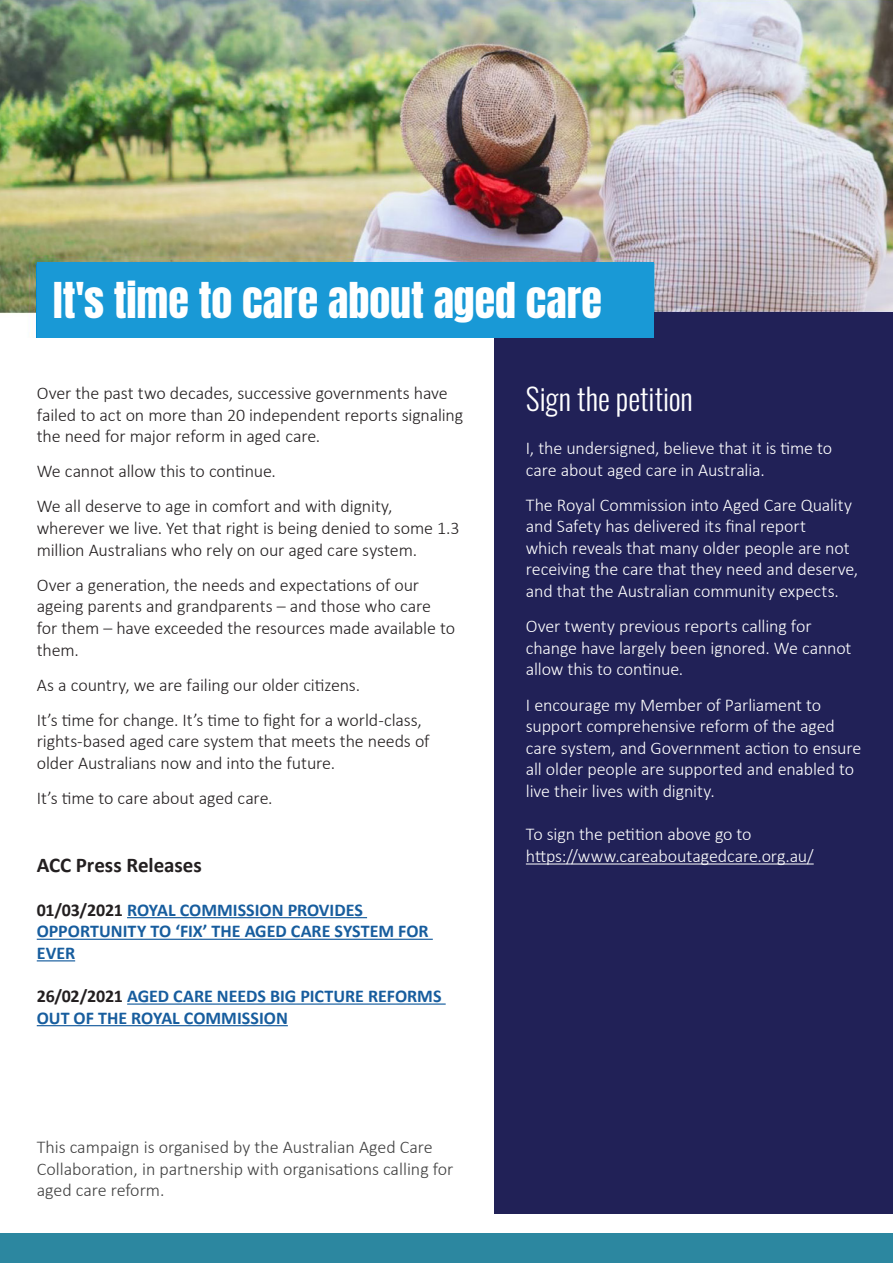
<style>
.page{position:relative;width:893px;height:1263px;background:#fff}
.page>*{position:absolute;margin:0;border:0;box-sizing:border-box;transform-origin:0 0}
.t1{font:42px "Anton";color:#fff}
.t2{font:300 30px "Oswald";color:#fff}
.t3{font:700 21px "Calibri";color:#231f20}
.t4{font:300 18px/21.6px "Calibri";letter-spacing:-.01em;color:#231f20}
.t5{font:300 18px/21.6px "Calibri";letter-spacing:-.01em;color:#fff}
.t6{font:700 18px/21.6px "Calibri";color:#175d9e}
.t7{font:300 18px/21.6px "Calibri";color:#404040}
.s1{color:#231f20}
</style>
<div class="page">
<img style="left:0;top:0;width:893px;height:337px">
<div style="left:0;top:1233px;width:893px;height:30px;background:#2c87a0"></div>
<hr style="left:127px;top:917px;width:240px;height:1px;background:#175d9e">
<hr style="left:37px;top:939px;width:396px;height:1px;background:#175d9e">
<hr style="left:37px;top:960px;width:38px;height:1px;background:#175d9e">
<hr style="left:127px;top:1003px;width:319px;height:2px;background:#175d9e">
<hr style="left:37px;top:1025px;width:251px;height:1px;background:#175d9e">
<div style="left:495px;top:312px;width:398px;height:901px;background:#212157"></div>
<div style="left:37px;top:262px;width:616px;height:75px;background:#1999d6"></div>
<hr style="left:526px;top:863px;width:288px;height:1px;background:#fff">
<p class="t1" style="left:53px;top:279px;width:550px">It's time to care about aged care</p>
<p class="t4" style="left:37px;top:382px;width:428px">Over the past two decades, successive governments have failed to act on more than 20 independent reports signaling the need for major reform in aged care.</p>
<p class="t4" style="left:37px;top:460px;width:241px">We cannot allow this to continue.</p>
<p class="t4" style="left:37px;top:495px;width:424px">We all deserve to age in comfort and with dignity, wherever we live. Yet that right is being denied to some 1.3 million Australians who rely on our aged care system.</p>
<p class="t4" style="left:37px;top:574px;width:420px">Over a generation, the needs and expectations of our ageing parents and grandparents – and those who care for them – have exceeded the resources made available to them.</p>
<p class="t4" style="left:37px;top:674px;width:325px">As a country, we are failing our older citizens.</p>
<p class="t4" style="left:37px;top:709px;width:394px">It’s time for change. It’s time to fight for a world-class, rights-based aged care system that meets the needs of older Australians now and into the future.</p>
<p class="t4" style="left:37px;top:787px;width:237px">It’s time to care about aged care.</p>
<p class="t3" style="left:37px;top:850px;width:167px">ACC Press Releases</p>
<p class="t6" style="left:37px;top:899px;width:393px"><span class="s1">01/03/2021</span> ROYAL COMMISSION PROVIDES<br>OPPORTUNITY TO ‘FIX’ THE AGED CARE SYSTEM FOR<br>EVER</p>
<p class="t6" style="left:37px;top:985px;width:406px"><span class="s1">26/02/2021</span> AGED CARE NEEDS BIG PICTURE REFORMS<br>OUT OF THE ROYAL COMMISSION</p>
<p class="t7" style="left:37px;top:1136px;width:418px">This campaign is organised by the Australian Aged Care<br>Collaboration, in partnership with organisations calling for aged care reform.</p>
<p class="t2" style="left:526px;top:372px;width:169px">Sign the petition</p>
<p class="t5" style="left:526px;top:437px;width:308px">I, the undersigned, believe that it is time to care about aged care in Australia.</p>
<p class="t5" style="left:526px;top:494px;width:334px">The Royal Commission into Aged Care Quality and Safety has delivered its final report<br>which reveals that many older people are not receiving the care that they need and deserve, and that the Australian community expects.</p>
<p class="t5" style="left:526px;top:615px;width:327px">Over twenty previous reports calling for change have largely been ignored. We cannot allow this to continue.</p>
<p class="t5" style="left:526px;top:693px;width:337px">I encourage my Member of Parliament to support comprehensive reform of the aged care system, and Government action to ensure all older people are supported and enabled to live their lives with dignity.</p>
<p class="t5" style="left:526px;top:823px;width:227px">To sign the petition above go to</p>
<p class="t5" style="left:526px;top:845px;width:289px">https://www.careaboutagedcare.org.au/</p>
</div>
